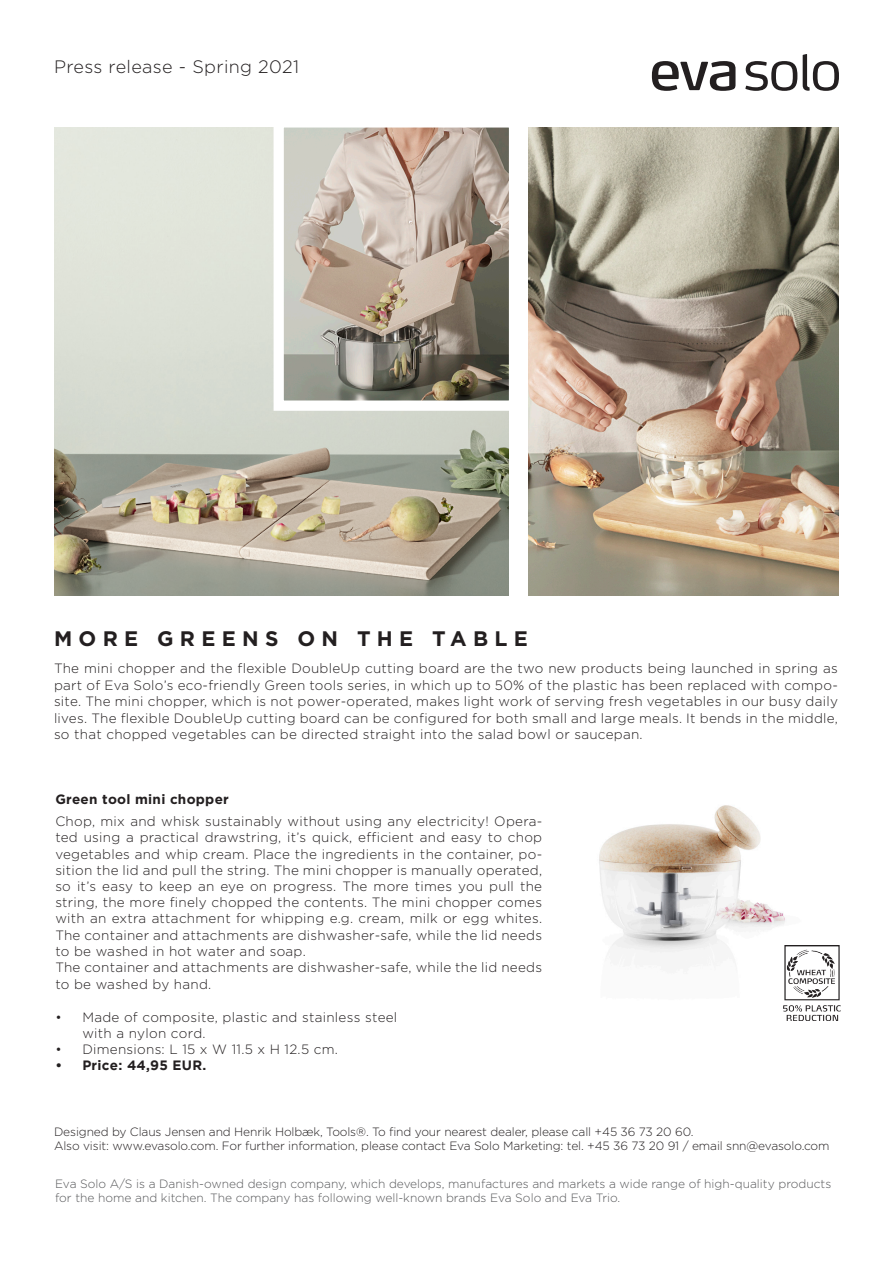
<style>
.page{position:relative;width:893px;height:1263px;background:#fff}
.page>*{position:absolute;margin:0;border:0;box-sizing:border-box;transform-origin:0 0}
.Overskrift{font:700 21px "Gotham";letter-spacing:.3em;color:#231f20}
.t1{font:300 18px "Gotham";letter-spacing:.02em;color:#231f20}
.Brødtekst_overskrift{font:300 13.5px/16.2px "Gotham";letter-spacing:.02em;color:#231f20;text-align:justify}
.Brødtekst{font:300 13.5px/16.5px "Gotham";letter-spacing:.02em;color:#231f20;text-align:justify}
.Brødtekst_overskrift-2{font:700 13.5px "Gotham";letter-spacing:.02em;color:#231f20}
.t2{font:700 13.5px "Gotham";letter-spacing:.02em;color:#231f20}
.t3{font:300 12px/14.4px "Gotham";letter-spacing:-.01em;color:#231f20}
.t4{font:300 12px/14.4px "Gotham";color:#57585a}
</style>
<div class="page">
<svg style="left:652px;top:61px;width:83px;height:30px"></svg>
<svg style="left:745px;top:61px;width:52px;height:30px"></svg>
<svg style="left:803px;top:54px;width:36px;height:37px"></svg>
<img style="left:54px;top:128px;width:455px;height:467px">
<img style="left:528px;top:128px;width:311px;height:467px">
<img style="left:285px;top:128px;width:223px;height:272px">
<div style="left:274px;top:117px;width:245px;height:294px;border:10px solid #fff"></div>
<img style="left:599px;top:805px;width:240px;height:216px">
<img style="left:783px;top:945px;width:57px;height:75px">
<h2 class="t1" style="left:54px;top:57px;width:247px">Press release - Spring 2021</h2>
<p class="Overskrift" style="left:54px;top:625px;width:475px">MORE GREENS ON THE TABLE</p>
<p class="Brødtekst" style="left:54px;top:660px;width:785px">The mini chopper and the flexible DoubleUp cutting board are the two new products being launched in spring as part of Eva Solo’s eco-friendly Green tools series, in which up to 50% of the plastic has been replaced with compo&shy;site. The mini chopper, which is not power-operated, makes light work of serving fresh vegetables in our busy daily lives. The flexible DoubleUp cutting board can be configured for both small and large meals. It bends in the middle, so that chopped vegetables can be directed straight into the salad bowl or saucepan.</p>
<p class="Brødtekst_overskrift-2" style="left:55px;top:790px;width:175px">Green tool mini chopper</p>
<p class="Brødtekst_overskrift" style="left:55px;top:813px;width:488px">Chop, mix and whisk sustainably without using any electricity! Opera&shy;ted using a practical drawstring, it’s quick, efficient and easy to chop vegetables and whip cream. Place the ingredients in the container, po&shy;sition the lid and pull the string. The mini chopper is manually operated, so it’s easy to keep an eye on progress. The more times you pull the string, the more finely chopped the contents. The mini chopper comes with an extra attachment for whipping e.g. cream, milk or egg whites.<br>The container and attachments are dishwasher-safe, while the lid needs to be washed in hot water and soap.</p>
<p class="Brødtekst" style="left:55px;top:959px;width:488px">The container and attachments are dishwasher-safe, while the lid needs to be washed by hand.</p>
<p class="Brødtekst_overskrift" style="left:82px;top:1008px;width:316px;text-indent:-27px">• Made of composite, plastic and stainless steel with a nylon cord.</p>
<p class="Brødtekst_overskrift" style="left:55px;top:1041px;width:284px">• Dimensions: L 15 x W 11.5 x H 12.5 cm.</p>
<p class="t2" style="left:55px;top:1058px;width:152px">• Price: 44,95 EUR.</p>
<p class="t3" style="left:54px;top:1124px;width:777px">Designed by Claus Jensen and Henrik Holbæk, Tools®. To find your nearest dealer, please call +45 36 73 20 60.<br>Also visit: www.evasolo.com. For further information, please contact Eva Solo Marketing: tel. +45 36 73 20 91 / email snn@evasolo.com</p>
<p class="t4" style="left:55px;top:1176px;width:778px">Eva Solo A/S is a Danish-owned design company, which develops, manufactures and markets a wide range of high-quality products for the home and kitchen. The company has following well-known brands Eva Solo and Eva Trio.</p>
</div>
